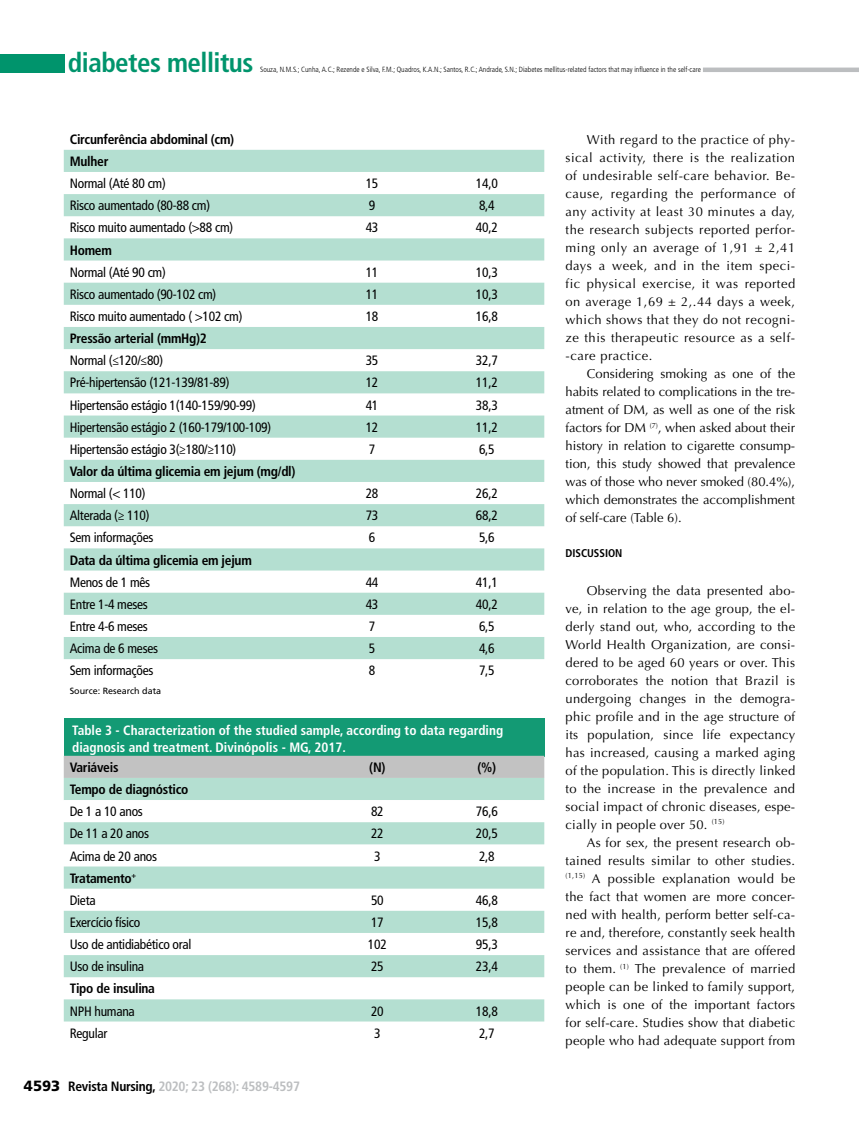
<style>
.page{position:relative;width:859px;height:1132px;background:#fff}
.page>*{position:absolute;margin:0;border:0;box-sizing:border-box;transform-origin:0 0}
.t1{font:700 condensed 27px "Frutiger LT Std";letter-spacing:-.02em;color:#00946c}
.t2{font:condensed 13.5px "Frutiger LT Std";letter-spacing:-.02em;color:#000}
.t3{font:700 condensed 13.5px/22px "Frutiger LT Std";letter-spacing:-.02em;color:#000}
.t4{font:700 condensed 13.5px/16.5px "Frutiger LT Std";color:#fff}
.t5{font:700 condensed 13.5px "Frutiger LT Std";letter-spacing:-.02em;color:#bcbec0}
.t6{font:12.9px/18px "Optima LT Std";letter-spacing:.02em;color:#000;text-align:justify}
.t7{font:700 condensed 11.25px "Frutiger LT Std";letter-spacing:-.005em;color:#000}
.t8{font:9px "Frutiger LT Std";color:#000}
.t9{font:300 condensed 7.5px "Frutiger LT Std";color:#000}
.s1{font-weight:400}
.s2{font-weight:900;font-stretch:normal;font-size:14.85px;color:#000}
.s3{color:#000}
</style>
<div class="page">
<div style="left:0;top:54px;width:65px;height:18px;background:#00946c"></div>
<hr style="left:703px;top:68px;width:156px;height:4px;background:#bcbec0">
<div style="left:64px;top:718px;width:480px;height:38px;background:#139a74"></div>
<svg style="left:64px;top:755px;width:480px;height:44px;background:#b8cfc7"></svg>
<svg style="left:64px;top:799px;width:480px;height:223px"></svg>
<svg style="left:64px;top:822px;width:480px;height:199px;fill:#b4dfd1"></svg>
<svg style="left:64px;top:150px;width:480px;height:509px;fill:#b5dfd2"></svg>
<h1 class="t1" style="left:68px;top:47px;width:187px">diabetes mellitus</h1>
<p class="t9" style="left:260px;top:65px;width:442px">Souza, N.M.S.; Cunha, A.C.; Rezende e Silva, F.M.; Quadros, K.A.N.; Santos, R.C.; Andrade, S.N.; Diabetes mellitus-related factors that may influence in the self-care</p>
<p class="t3" style="left:70px;top:128px;width:166px">Circunferência abdominal (cm)<br>Mulher</p>
<p class="t2" style="left:70px;top:175px;width:98px">Normal (Até 80 cm)</p>
<p class="t2" style="left:366px;top:175px;width:14px">15</p>
<p class="t2" style="left:476px;top:175px;width:23px">14,0</p>
<p class="t2" style="left:70px;top:198px;width:142px">Risco aumentado (80-88 cm)</p>
<p class="t2" style="left:369px;top:198px;width:8px">9</p>
<p class="t2" style="left:479px;top:198px;width:17px">8,4</p>
<p class="t2" style="left:70px;top:220px;width:165px">Risco muito aumentado (&gt;88 cm)</p>
<p class="t2" style="left:366px;top:220px;width:14px">43</p>
<p class="t2" style="left:476px;top:220px;width:23px">40,2</p>
<p class="t3" style="left:70px;top:239px;width:44px">Homem</p>
<p class="t2" style="left:70px;top:264px;width:98px">Normal (Até 90 cm)</p>
<p class="t2" style="left:366px;top:264px;width:14px">11</p>
<p class="t2" style="left:476px;top:264px;width:23px">10,3</p>
<p class="t2" style="left:70px;top:286px;width:148px">Risco aumentado (90-102 cm)</p>
<p class="t2" style="left:366px;top:286px;width:14px">11</p>
<p class="t2" style="left:476px;top:286px;width:23px">10,3</p>
<p class="t2" style="left:70px;top:308px;width:174px">Risco muito aumentado ( &gt;102 cm)</p>
<p class="t2" style="left:366px;top:308px;width:14px">18</p>
<p class="t2" style="left:476px;top:308px;width:23px">16,8</p>
<p class="t3" style="left:70px;top:327px;width:139px">Pressão arterial (mmHg)2</p>
<p class="t2" style="left:70px;top:352px;width:95px">Normal (≤120/≤80)</p>
<p class="t2" style="left:366px;top:352px;width:14px">35</p>
<p class="t2" style="left:476px;top:352px;width:23px">32,7</p>
<p class="t2" style="left:70px;top:375px;width:161px">Pré-hipertensão (121-139/81-89)</p>
<p class="t2" style="left:366px;top:375px;width:14px">12</p>
<p class="t2" style="left:476px;top:375px;width:23px">11,2</p>
<p class="t2" style="left:70px;top:397px;width:188px">Hipertensão estágio 1(140-159/90-99)</p>
<p class="t2" style="left:366px;top:397px;width:14px">41</p>
<p class="t2" style="left:476px;top:397px;width:23px">38,3</p>
<p class="t2" style="left:70px;top:419px;width:203px">Hipertensão estágio 2 (160-179/100-109)</p>
<p class="t2" style="left:366px;top:419px;width:14px">12</p>
<p class="t2" style="left:476px;top:419px;width:23px">11,2</p>
<p class="t2" style="left:70px;top:441px;width:168px">Hipertensão estágio 3(≥180/≥110)</p>
<p class="t2" style="left:369px;top:441px;width:8px">7</p>
<p class="t2" style="left:479px;top:441px;width:17px">6,5</p>
<p class="t3" style="left:70px;top:460px;width:227px">Valor da última glicemia em jejum (mg/dl)</p>
<p class="t2" style="left:70px;top:485px;width:77px">Normal (&lt; 110)</p>
<p class="t2" style="left:366px;top:485px;width:14px">28</p>
<p class="t2" style="left:476px;top:485px;width:23px">26,2</p>
<p class="t2" style="left:70px;top:507px;width:81px">Alterada (≥ 110)</p>
<p class="t2" style="left:366px;top:507px;width:14px">73</p>
<p class="t2" style="left:476px;top:507px;width:23px">68,2</p>
<p class="t2" style="left:70px;top:529px;width:85px">Sem informações</p>
<p class="t2" style="left:369px;top:529px;width:8px">6</p>
<p class="t2" style="left:479px;top:529px;width:17px">5,6</p>
<p class="t3" style="left:70px;top:548px;width:184px">Data da última glicemia em jejum</p>
<p class="t2" style="left:70px;top:574px;width:82px">Menos de 1 mês</p>
<p class="t2" style="left:366px;top:574px;width:14px">44</p>
<p class="t2" style="left:476px;top:574px;width:23px">41,1</p>
<p class="t2" style="left:70px;top:596px;width:80px">Entre 1-4 meses</p>
<p class="t2" style="left:366px;top:596px;width:14px">43</p>
<p class="t2" style="left:476px;top:596px;width:23px">40,2</p>
<p class="t2" style="left:70px;top:618px;width:80px">Entre 4-6 meses</p>
<p class="t2" style="left:369px;top:618px;width:8px">7</p>
<p class="t2" style="left:479px;top:618px;width:17px">6,5</p>
<p class="t2" style="left:70px;top:640px;width:90px">Acima de 6 meses</p>
<p class="t2" style="left:369px;top:640px;width:8px">5</p>
<p class="t2" style="left:479px;top:640px;width:17px">4,6</p>
<p class="t2" style="left:70px;top:662px;width:85px">Sem informações</p>
<p class="t2" style="left:369px;top:662px;width:8px">8</p>
<p class="t2" style="left:479px;top:662px;width:17px">7,5</p>
<p class="t8" style="left:70px;top:685px;width:93px">Source: Research data</p>
<p class="t4" style="left:72px;top:721px;width:432px">Table 3 - Characterization of the studied sample, according to data regarding diagnosis and treatment. Divinópolis - MG, 2017.</p>
<p class="t3" style="left:70px;top:756px;width:50px">Variáveis</p>
<p class="t3" style="left:369px;top:756px;width:18px">(N)</p>
<p class="t3" style="left:478px;top:756px;width:20px">(%)</p>
<p class="t3" style="left:70px;top:778px;width:120px">Tempo de diagnóstico</p>
<p class="t2" style="left:70px;top:803px;width:75px">De 1 a 10 anos</p>
<p class="t2" style="left:371px;top:803px;width:14px">82</p>
<p class="t2" style="left:476px;top:803px;width:23px">76,6</p>
<p class="t2" style="left:70px;top:825px;width:81px">De 11 a 20 anos</p>
<p class="t2" style="left:371px;top:825px;width:14px">22</p>
<p class="t2" style="left:476px;top:825px;width:23px">20,5</p>
<p class="t2" style="left:70px;top:847px;width:89px">Acima de 20 anos</p>
<p class="t2" style="left:374px;top:847px;width:8px">3</p>
<p class="t2" style="left:479px;top:847px;width:17px">2,8</p>
<p class="t3" style="left:70px;top:866px;width:68px">Tratamento<sup>+<br></sup><span class="s1">Dieta</span></p>
<p class="t2" style="left:371px;top:891px;width:14px">50</p>
<p class="t2" style="left:476px;top:891px;width:23px">46,8</p>
<p class="t2" style="left:70px;top:914px;width:72px">Exercício físico</p>
<p class="t2" style="left:371px;top:914px;width:14px">17</p>
<p class="t2" style="left:476px;top:914px;width:23px">15,8</p>
<p class="t2" style="left:70px;top:936px;width:123px">Uso de antidiabético oral</p>
<p class="t2" style="left:368px;top:936px;width:20px">102</p>
<p class="t2" style="left:476px;top:936px;width:23px">95,3</p>
<p class="t2" style="left:70px;top:958px;width:76px">Uso de insulina</p>
<p class="t2" style="left:371px;top:958px;width:14px">25</p>
<p class="t2" style="left:476px;top:958px;width:23px">23,4</p>
<p class="t3" style="left:70px;top:977px;width:87px">Tipo de insulina</p>
<p class="t2" style="left:70px;top:1002px;width:67px">NPH humana</p>
<p class="t2" style="left:371px;top:1002px;width:14px">20</p>
<p class="t2" style="left:476px;top:1002px;width:23px">18,8</p>
<p class="t2" style="left:70px;top:1024px;width:39px">Regular</p>
<p class="t2" style="left:374px;top:1024px;width:8px">3</p>
<p class="t2" style="left:479px;top:1024px;width:17px">2,7</p>
<p class="t5" style="left:24px;top:1077px;width:277px"><span class="s2">4593</span> <span class="s3">Revista Nursing,</span> 2020; 23 (268): 4589-4597</p>
<p class="t6" style="left:566px;top:131px;width:231px;text-indent:21px">With regard to the practice of phy&shy;sical activity, there is the realization of undesirable self-care behavior. Be&shy;cause, regarding the performance of any activity at least 30 minutes a day, the research subjects reported perfor&shy;ming only an average of 1,91 ± 2,41 days a week, and in the item speci&shy;fic physical exercise, it was reported on average 1,69 ± 2,.44 days a week, which shows that they do not recogni&shy;ze this therapeutic resource as a self--care practice.</p>
<p class="t6" style="left:566px;top:365px;width:231px;text-indent:21px">Considering smoking as one of the habits related to complications in the tre&shy;atment of DM, as well as one of the risk factors for DM <sup>(7)</sup>, when asked about their history in relation to cigarette consump&shy;tion, this study showed that prevalence was of those who never smoked (80.4%), which demonstrates the accomplishment of self-care (Table 6).</p>
<p class="t7" style="left:566px;top:546px;width:58px">DISCUSSION</p>
<p class="t6" style="left:566px;top:581px;width:231px;text-indent:21px">Observing the data presented abo&shy;ve, in relation to the age group, the el&shy;derly stand out, who, according to the World Health Organization, are consi&shy;dered to be aged 60 years or over. This corroborates the notion that Brazil is undergoing changes in the demogra&shy;phic profile and in the age structure of its population, since life expectancy has increased, causing a marked aging of the population. This is directly linked to the increase in the prevalence and social impact of chronic diseases, espe&shy;cially in people over 50. <sup>(15)</sup></p>
<p class="t6" style="left:566px;top:833px;width:231px;text-indent:21px">As for sex, the present research ob&shy;tained results similar to other studies. <sup>(1,15)</sup> A possible explanation would be the fact that women are more concer&shy;ned with health, perform better self-ca&shy;re and, therefore, constantly seek health services and assistance that are offered to them. <sup>(1)</sup> The prevalence of married people can be linked to family support, which is one of the important factors for self-care. Studies show that diabetic people who had adequate support from</p>
</div>
